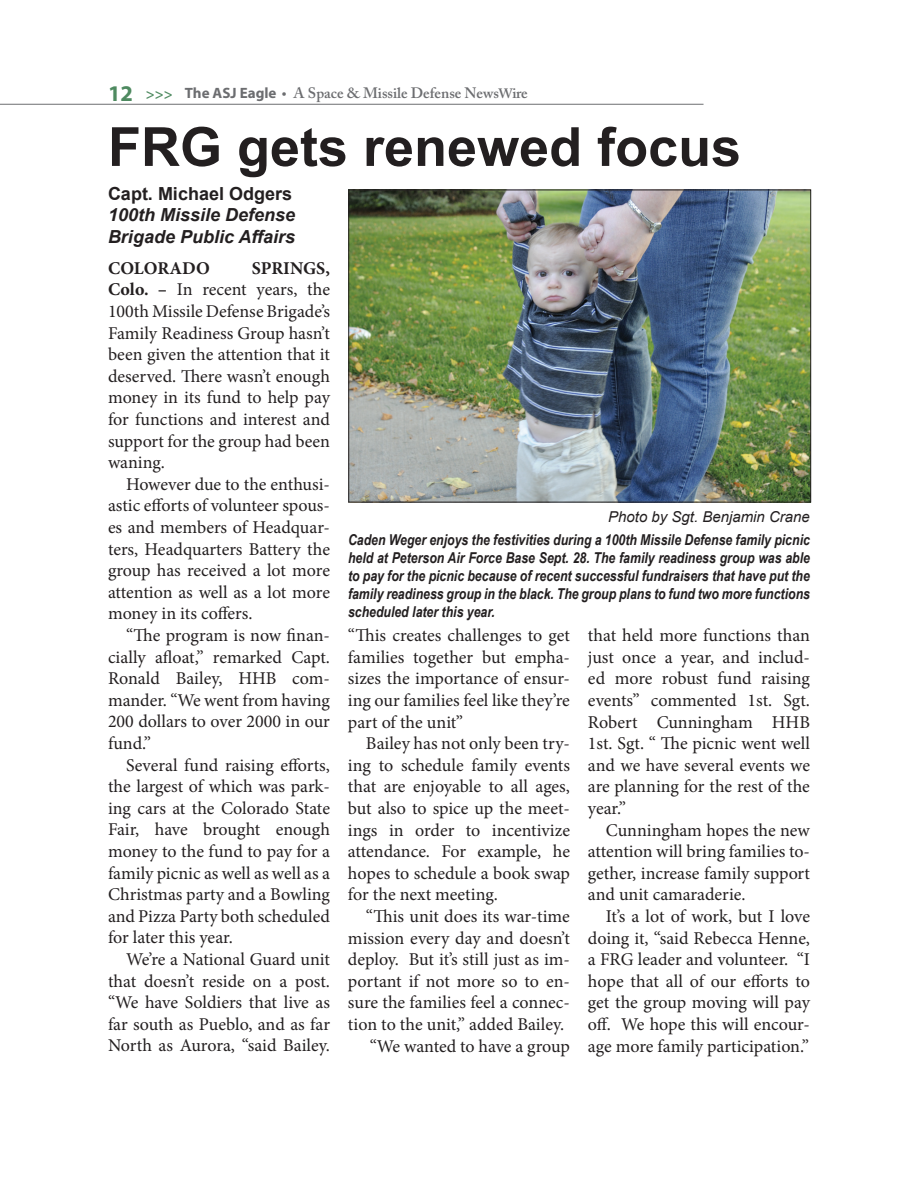
<style>
.page{position:relative;width:918px;height:1188px;background:#fff}
.page>*{position:absolute;margin:0;border:0;box-sizing:border-box;transform-origin:0 0}
.t1{font:700 54px "Arial";color:#231f20}
.t2{font:18px/21.6px "Minion Pro";letter-spacing:-.005em;color:#231f20;text-align:justify}
.t3{font:italic 700 18px/21.6px "Arial";color:#231f20}
.t4{font:700 18px "Arial";color:#231f20}
.t5{font:700 18px "Minion Pro";color:#231f20}
.t6{font:italic 700 15px/18px "Arial Narrow";color:#231f20;text-align:justify}
.t7{font:600 15px "Adobe Caslon Pro";color:#6c6d70}
.t8{font:italic 15px "Arial";color:#231f20}
.s1{font-family:"Myriad Pro";font-weight:700;font-size:22.5px;color:#4e8a60}
.s2{font-family:"Myriad Pro";color:#4e8a60}
.s3{font-family:"Myriad Pro";font-weight:700}
.s4{font-family:"Myriad Pro";font-style:italic}
.s5{font-size:13.5px}
.s6{font-weight:700}
</style>
<div class="page">
<img style="left:350px;top:192px;width:459px;height:308px">
<div style="left:348px;top:190px;width:463px;height:312px;border:1px solid #231f20"></div>
<hr style="left:0;top:104px;width:704px;height:1px;background:#6c6d70">
<p class="t7" style="left:108px;top:84px;width:421px"><span class="s1">12</span> <span class="s2">&gt;&gt;&gt;</span> <span class="s3">The ASJ Eagle</span> <span class="s4">•</span> A Space &amp; Missile Defense News<span class="s5">W</span>ire</p>
<h1 class="t1" style="left:108px;top:111px;width:635px">FRG gets renewed focus</h1>
<p class="t4" style="left:108px;top:181px;width:186px">Capt. Michael Odgers</p>
<p class="t3" style="left:108px;top:205px;width:189px">100th Missile Defense<br>Brigade Public Affairs</p>
<p class="t2" style="left:108px;top:257px;width:224px;text-indent:144px"><span class="s6">SPRINGS, Colo. –</span> In recent years, the 100th Missile Defense Brigade’s Family Readiness Group hasn’t been given the attention that it deserved. There wasn’t enough money in its fund to help pay for functions and interest and support for the group had been waning.</p>
<p class="t2" style="left:108px;top:473px;width:224px;text-indent:18px">However due to the enthusi&shy;astic efforts of volunteer spous&shy;es and members of Headquar&shy;ters, Headquarters Battery the group has received a lot more attention as well as a lot more money in its coffers.</p>
<p class="t2" style="left:108px;top:625px;width:224px;text-indent:18px">“The program is now finan&shy;cially afloat,” remarked Capt.<br>Ronald Bailey, HHB com&shy;mander. “We went from having 200 dollars to over 2000 in our fund.”</p>
<p class="t2" style="left:108px;top:754px;width:224px;text-indent:18px">Several fund raising efforts, the largest of which was park&shy;ing cars at the Colorado State Fair, have brought enough money to the fund to pay for a family picnic as well as well as a Christmas party and a Bowling and Pizza Party both scheduled for later this year.</p>
<p class="t2" style="left:108px;top:949px;width:224px;text-indent:18px">We’re a National Guard unit that doesn’t reside on a post. “We have Soldiers that live as far south as Pueblo, and as far North as Aurora, “said Bailey.</p>
<p class="t5" style="left:108px;top:255px;width:103px">COLORADO</p>
<p class="t8" style="left:608px;top:507px;width:203px">Photo by Sgt. Benjamin Crane</p>
<p class="t6" style="left:348px;top:530px;width:464px">Caden Weger enjoys the festivities during a 100th Missile Defense family picnic held at Peterson Air Force Base Sept. 28. The family readiness group was able to pay for the picnic because of recent successful fundraisers that have put the family readiness group in the black. The group plans to fund two more functions scheduled later this year.</p>
<p class="t2" style="left:348px;top:625px;width:224px">“This creates challenges to get families together but empha&shy;sizes the importance of ensur&shy;ing our families feel like they’re part of the unit”</p>
<p class="t2" style="left:348px;top:733px;width:224px;text-indent:18px">Bailey has not only been try&shy;ing to schedule family events that are enjoyable to all ages, but also to spice up the meet&shy;ings in order to incentivize attendance. For example, he hopes to schedule a book swap for the next meeting.</p>
<p class="t2" style="left:366px;top:906px;width:205px">“This unit does its war-time</p>
<p class="t2" style="left:348px;top:927px;width:223px">mission every day and doesn’t</p>
<p class="t2" style="left:348px;top:949px;width:223px">deploy. But it’s still just as im-</p>
<p class="t2" style="left:348px;top:970px;width:223px">portant if not more so to en-</p>
<p class="t2" style="left:348px;top:992px;width:223px">sure the families feel a connec-</p>
<p class="t2" style="left:348px;top:1014px;width:218px">tion to the unit,” added Bailey.</p>
<p class="t2" style="left:370px;top:1035px;width:202px">“We wanted to have a group</p>
<p class="t2" style="left:588px;top:625px;width:224px">that held more functions than just once a year, and includ&shy;ed more robust fund raising events” commented 1st. Sgt.<br>Robert Cunningham HHB 1st. Sgt. “ The picnic went well and we have several events we are planning for the rest of the year.”</p>
<p class="t2" style="left:588px;top:819px;width:224px;text-indent:18px">Cunningham hopes the new attention will bring families to&shy;gether, increase family support and unit camaraderie.</p>
<p class="t2" style="left:588px;top:906px;width:224px;text-indent:18px">It’s a lot of work, but I love doing it, “said Rebecca Henne, a FRG leader and volunteer. “I hope that all of our efforts to get the group moving will pay off. We hope this will encour&shy;age more family participation.”</p>
</div>
